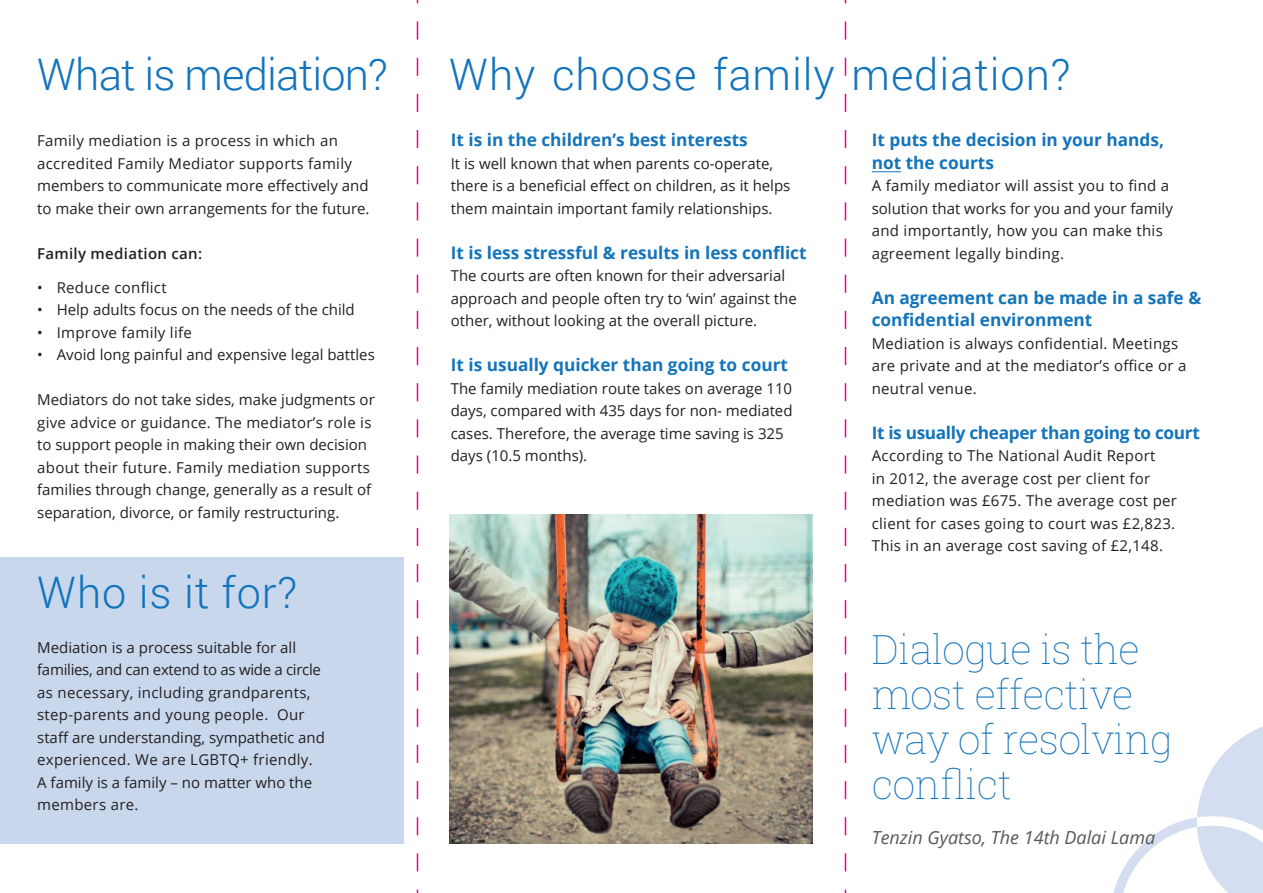
<style>
.page{position:relative;width:1263px;height:893px;background:#fff}
.page>*{position:absolute;margin:0;border:0;box-sizing:border-box;transform-origin:0 0}
.t1{font:300 43.5px "Roboto";letter-spacing:.02em;color:#1374bb}
.t2{font:300 43.5px "Roboto";letter-spacing:-.02em;color:#1374bb}
.t3{font:100 40.5px/45px "Roboto Slab";letter-spacing:-.015em;color:#1374bb}
.t4{font:italic 18px "Open Sans";color:#57585a}
.t5{font:700 17.25px/22.5px "Open Sans";color:#1374bb}
.t6{font:700 17.25px "Open Sans";letter-spacing:-.02em;color:#1374bb}
.t7{font:15px/22.5px "Open Sans";color:#231f20}
.t8{font:15px/22.5px "Open Sans";letter-spacing:.02em;color:#231f20}
.t9{font:600 15px "Open Sans";letter-spacing:.02em;color:#231f20}
</style>
<div class="page">
<div style="left:0;top:557px;width:404px;height:287px;background:#c9d7ed"></div>
<svg style="left:872px;top:171px;width:29px;height:1px"></svg>
<svg style="left:1113px;top:726px;width:150px;height:167px"></svg>
<img style="left:416px;top:0;width:431px;height:893px">
<h1 class="t2" style="left:37px;top:44px;width:352px">What is mediation?</h1>
<p class="t7" style="left:37px;top:129px;width:334px">Family mediation is a process in which an accredited Family Mediator supports family members to communicate more effectively and to make their own arrangements for the future.</p>
<p class="t9" style="left:37px;top:243px;width:166px">Family mediation can:</p>
<p class="t8" style="left:37px;top:275px;width:131px">• Reduce conflict</p>
<p class="t7" style="left:37px;top:298px;width:319px">• Help adults focus on the needs of the child</p>
<p class="t8" style="left:37px;top:320px;width:156px">• Improve family life</p>
<p class="t7" style="left:37px;top:343px;width:339px">• Avoid long painful and expensive legal battles</p>
<p class="t7" style="left:37px;top:388px;width:339px">Mediators do not take sides, make judgments or give advice or guidance. The mediator’s role is to support people in making their own decision about their future. Family mediation supports families through change, generally as a result of separation, divorce, or family restructuring.</p>
<h1 class="t1" style="left:37px;top:562px;width:262px">Who is it for?</h1>
<p class="t7" style="left:37px;top:635px;width:289px">Mediation is a process suitable for all families, and can extend to as wide a circle as necessary, including grandparents, step-parents and young people. Our staff are understanding, sympathetic and experienced. We are LGBTQ+ friendly.<br>A family is a family – no matter who the members are.</p>
<h1 class="t1" style="left:449px;top:44px;width:623px">Why choose family mediation?</h1>
<p class="t5" style="left:451px;top:128px;width:298px">It is in the children’s best interests</p>
<p class="t7" style="left:451px;top:152px;width:341px">It is well known that when parents co-operate, there is a beneficial effect on children, as it helps them maintain important family relationships.</p>
<p class="t5" style="left:451px;top:241px;width:357px">It is less stressful &amp; results in less conflict</p>
<p class="t7" style="left:451px;top:264px;width:348px">The courts are often known for their adversarial approach and people often try to ‘win’ against the other, without looking at the overall picture.</p>
<p class="t5" style="left:451px;top:353px;width:339px">It is usually quicker than going to court</p>
<p class="t7" style="left:451px;top:377px;width:343px">The family mediation route takes on average 110 days, compared with 435 days for non- mediated cases. Therefore, the average time saving is 325 days (10.5 months).</p>
<p class="t5" style="left:872px;top:128px;width:294px">It puts the decision in your hands, not the courts</p>
<p class="t8" style="left:872px;top:174px;width:303px">A family mediator will assist you to find a solution that works for you and your family and importantly, how you can make this agreement legally binding.</p>
<p class="t5" style="left:872px;top:286px;width:331px">An agreement can be made in a safe &amp; confidential environment</p>
<p class="t8" style="left:872px;top:332px;width:316px">Mediation is always confidential. Meetings are private and at the mediator’s office or a neutral venue.</p>
<p class="t6" style="left:872px;top:420px;width:330px">It is usually cheaper than going to court</p>
<p class="t8" style="left:872px;top:444px;width:307px">According to The National Audit Report<br>in 2012, the average cost per client for mediation was £675. The average cost per client for cases going to court was £2,823.<br>This in an average cost saving of £2,148.</p>
<h2 class="t3" style="left:872px;top:626px;width:303px">Dialogue is the most effective way of resolving conflict</h2>
<p class="t4" style="left:872px;top:825px;width:285px">Tenzin Gyatso, The 14th Dalai Lama</p>
</div>
